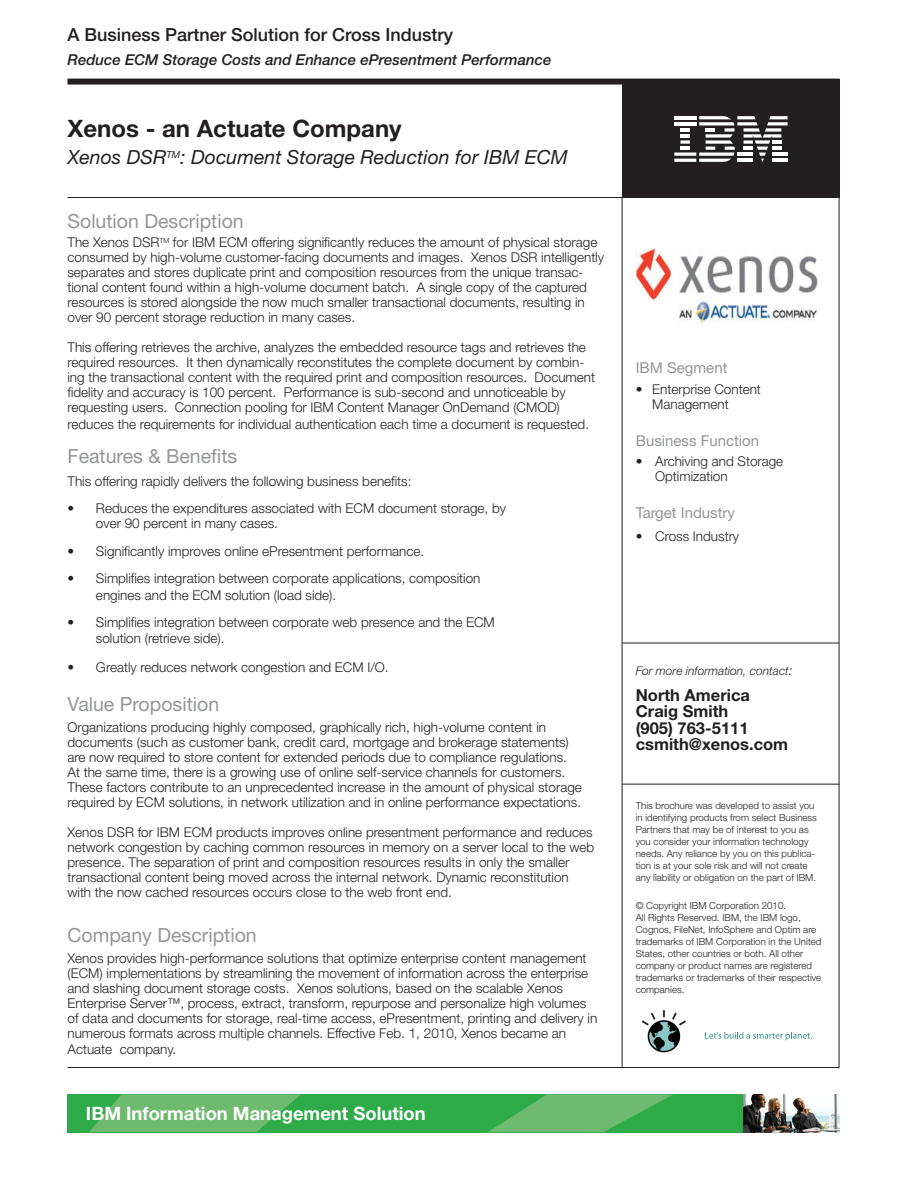
<style>
.page{position:relative;width:918px;height:1188px;background:#fff}
.page>*{position:absolute;margin:0;border:0;box-sizing:border-box;transform-origin:0 0}
.t1{font:700 24px "Helvetica Neue";color:#231f20}
.t2{font:19.5px "Helvetica Neue LT Std";color:#939598}
.t3{font:italic 19.5px "Helvetica Neue";color:#231f20}
.t4{font:700 18.45px "Helvetica Neue LT Std";color:#fff}
.t5{font:500 18px "Helvetica Neue LT Std";color:#231f20}
.t6{font:700 16.5px/16.5px "Helvetica Neue";color:#231f20}
.t7{font:italic 500 15px "Helvetica Neue";color:#231f20}
.t8{font:15px "Helvetica Neue LT Std";color:#939598}
.t9{font:300 13.5px/15px "Helvetica Neue";color:#231f20}
.t10{font:italic 300 12px "Helvetica Neue";color:#231f20}
.t11{font:300 9.75px/12px "Helvetica Neue";color:#231f20}
.s1{font-size:13.5px}
</style>
<div class="page">
<img style="left:636px;top:248px;width:182px;height:76px">
<div style="left:622px;top:79px;width:217px;height:119px;background:#231f20"></div>
<svg style="left:674px;top:116px;width:114px;height:46px"></svg>
<hr style="left:737px;top:159px;width:16px;height:3px;background:#fff">
<hr style="left:674px;top:159px;width:22px;height:3px;background:#fff">
<hr style="left:622px;top:784px;width:217px;height:1px;background:#231f20">
<hr style="left:622px;top:643px;width:217px;height:1px;background:#231f20">
<img style="left:642px;top:1011px;width:44px;height:42px">
<svg style="left:705px;top:1032px;width:107px;height:8px"></svg>
<div style="left:68px;top:1094px;width:676px;height:38px;background:#2eaa49"></div>
<svg style="left:89px;top:1094px;width:212px;height:38px"></svg>
<svg style="left:488px;top:1094px;width:185px;height:38px"></svg>
<img style="left:743px;top:1094px;width:96px;height:38px">
<div style="left:68px;top:79px;width:771px;height:6px;background:#231f20"></div>
<hr style="left:68px;top:197px;width:771px;height:1px;background:#231f20">
<hr style="left:68px;top:1067px;width:771px;height:1px;background:#231f20">
<hr style="left:622px;top:198px;width:1px;height:870px;background:#231f20">
<hr style="left:839px;top:198px;width:1px;height:870px;background:#231f20">
<h3 class="t5" style="left:68px;top:24px;width:387px">A Business Partner Solution for Cross Industry</h3>
<p class="t7" style="left:68px;top:51px;width:486px">Reduce ECM Storage Costs and Enhance ePresentment Performance</p>
<h1 class="t1" style="left:68px;top:113px;width:336px">Xenos - an Actuate Company</h1>
<h2 class="t3" style="left:68px;top:145px;width:502px">Xenos DSR<sup>TM</sup>: Document Storage Reduction for IBM ECM</h2>
<h2 class="t2" style="left:68px;top:209px;width:178px">Solution Description</h2>
<p class="t9" style="left:67px;top:235px;width:538px">The Xenos DSR<sup>TM</sup> for IBM ECM offering significantly reduces the amount of physical storage consumed by high-volume customer-facing documents and images. Xenos DSR intelligently separates and stores duplicate print and composition resources from the unique transac&shy;tional content found within a high-volume document batch. A single copy of the captured resources is stored alongside the now much smaller transactional documents, resulting in over 90 percent storage reduction in many cases.</p>
<p class="t9" style="left:67px;top:340px;width:529px">This offering retrieves the archive, analyzes the embedded resource tags and retrieves the required resources. It then dynamically reconstitutes the complete document by combin&shy;ing the transactional content with the required print and composition resources. Document fidelity and accuracy is 100 percent. Performance is sub-second and unnoticeable by requesting users. Connection pooling for IBM Content Manager OnDemand (CMOD)</p>
<p class="t9" style="left:67px;top:416px;width:523px">reduces the requirements for individual authentication each time a document is requested.</p>
<h2 class="t2" style="left:68px;top:445px;width:171px">Features &amp; Benefits</h2>
<p class="t9" style="left:68px;top:473px;width:346px">This offering rapidly delivers the following business benefits:</p>
<p class="t9" style="left:96px;top:500px;width:412px;text-indent:-28px">• Reduces the expenditures associated with ECM document storage, by over 90 percent in many cases.</p>
<p class="t9" style="left:68px;top:544px;width:358px">• Significantly improves online ePresentment performance.</p>
<p class="t9" style="left:96px;top:570px;width:386px;line-height:16.5px;text-indent:-28px">• Simplifies integration between corporate applications, composition engines and the ECM solution (load side).</p>
<p class="t9" style="left:96px;top:613px;width:400px;line-height:16.5px;text-indent:-28px">• Simplifies integration between corporate web presence and the ECM solution (retrieve side).</p>
<p class="t9" style="left:68px;top:659px;width:323px">• Greatly reduces network congestion and ECM I/O.</p>
<h2 class="t2" style="left:68px;top:692px;width:153px">Value Proposition</h2>
<p class="t9" style="left:68px;top:719px;width:516px">Organizations producing highly composed, graphically rich, high-volume content in documents (such as customer bank, credit card, mortgage and brokerage statements) are now required to store content for extended periods due to compliance regulations.<br>At the same time, there is a growing use of online self-service channels for customers.<br>These factors contribute to an unprecedented increase in the amount of physical storage required by ECM solutions, in network utilization and in online performance expectations.</p>
<p class="t9" style="left:68px;top:824px;width:528px">Xenos DSR for IBM ECM products improves online presentment performance and reduces network congestion by caching common resources in memory on a server local to the web presence. The separation of print and composition resources results in only the smaller transactional content being moved across the internal network. Dynamic reconstitution with the now cached resources occurs close to the web front end.</p>
<h2 class="t2" style="left:68px;top:923px;width:191px">Company Description</h2>
<p class="t9" style="left:68px;top:950px;width:531px">Xenos provides high-performance solutions that optimize enterprise content management (ECM) implementations by streamlining the movement of information across the enterprise and slashing document storage costs. Xenos solutions, based on the scalable Xenos Enterprise Server™, process, extract, transform, repurpose and personalize high volumes of data and documents for storage, real-time access, ePresentment, printing and delivery in numerous formats across multiple channels. Effective Feb. 1, 2010, Xenos became an</p>
<p class="t9" style="left:68px;top:1042px;width:110px">Actuate company.</p>
<h3 class="t4" style="left:86px;top:1102px;width:341px">IBM Information Management Solution</h3>
<p class="t8" style="left:636px;top:359px;width:93px">IBM Segment</p>
<p class="t9" style="left:652px;top:381px;width:110px;text-indent:-16px">• Enterprise Content<br>Management</p>
<p class="t8" style="left:636px;top:432px;width:125px">Business Function</p>
<p class="t9" style="left:655px;top:453px;width:130px;text-indent:-19px">• Archiving and Storage<br>Optimization</p>
<p class="t8" style="left:636px;top:504px;width:101px">Target Industry</p>
<p class="t9" style="left:636px;top:528px;width:105px">• Cross Industry</p>
<p class="t10" style="left:636px;top:664px;width:158px">For more information, contact<span class="s1">:</span></p>
<p class="t6" style="left:636px;top:686px;width:154px">North America<br>Craig Smith<br>(905) 763-5111 csmith@xenos.com</p>
<p class="t11" style="left:636px;top:799px;width:183px">This brochure was developed to assist you in identifying products from select Business Partners that may be of interest to you as you consider your information technology needs. Any reliance by you on this publica&shy;tion is at your sole risk and will not create any liability or obligation on the part of IBM.</p>
<p class="t11" style="left:636px;top:899px;width:187px">© Copyright IBM Corporation 2010.<br>All Rights Reserved. IBM, the IBM logo, Cognos, FileNet, InfoSphere and Optim are trademarks of IBM Corporation in the United States, other countries or both. All other company or product names are registered trademarks or trademarks of their respective companies.</p>
</div>
